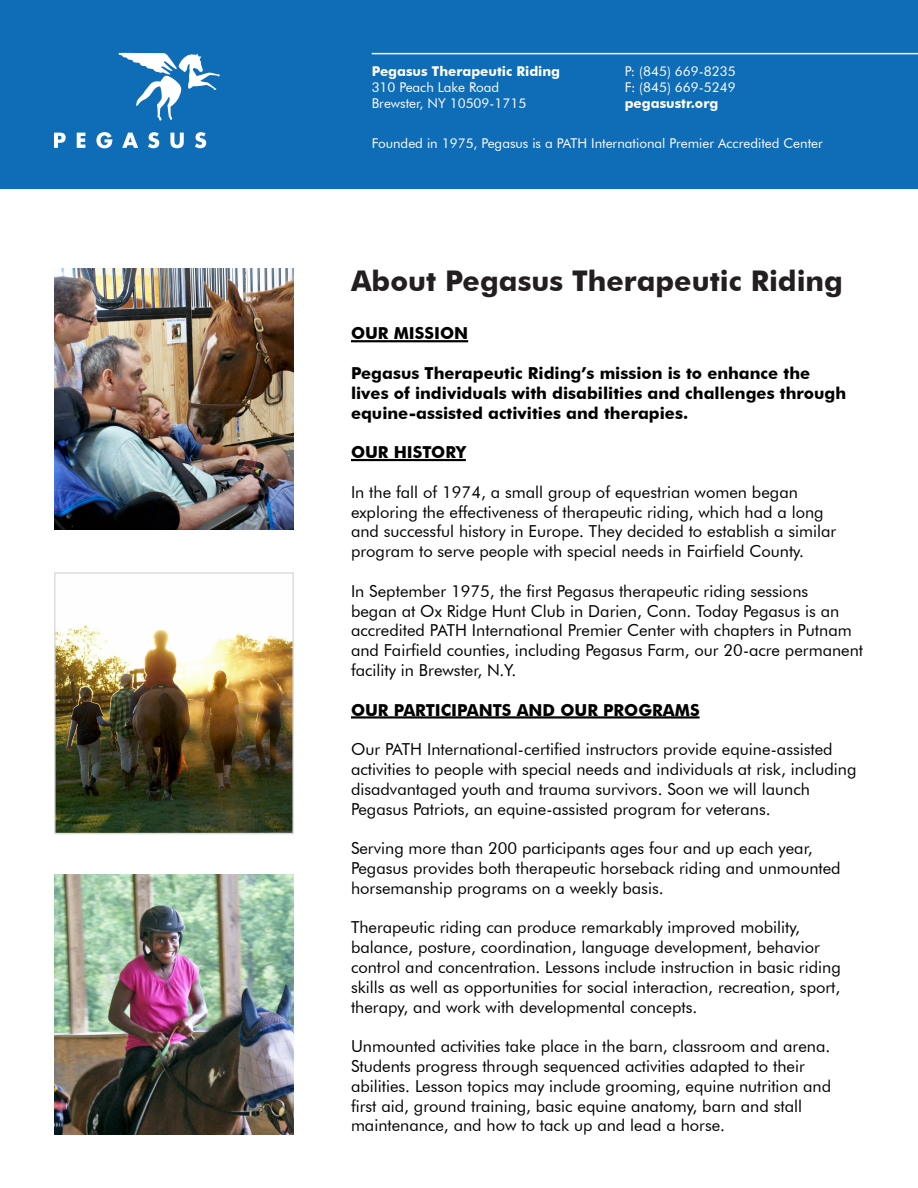
<style>
.page{position:relative;width:918px;height:1188px;background:#fff}
.page>*{position:absolute;margin:0;border:0;box-sizing:border-box;transform-origin:0 0}
.t1{font:700 28.5px "Futura BT";color:#231f20}
.t2{font:16.5px/19.8px "Futura BT";color:#000}
.t3{font:700 16.5px/19.8px "Futura BT";color:#000}
.t4{font:13.5px "Futura BT";color:#fff}
.t5{font:700 13.5px "Futura BT";color:#fff}
</style>
<div class="page">
<div style="left:1px;top:1px;width:916px;height:187px;background:#0f6cb6"></div>
<div style="left:0;top:0;width:918px;height:189px;border:2px solid #0f6cb6"></div>
<svg style="left:118px;top:53px;width:102px;height:68px"></svg>
<svg style="left:54px;top:133px;width:12px;height:15px"></svg>
<svg style="left:77px;top:133px;width:8px;height:15px"></svg>
<svg style="left:96px;top:132px;width:16px;height:16px"></svg>
<svg style="left:122px;top:133px;width:16px;height:15px"></svg>
<svg style="left:148px;top:132px;width:11px;height:16px"></svg>
<svg style="left:170px;top:133px;width:14px;height:15px"></svg>
<svg style="left:195px;top:132px;width:11px;height:16px"></svg>
<hr style="left:372px;top:53px;width:546px;height:1px;background:#fff">
<hr style="left:351px;top:340px;width:117px;height:2px;background:#000">
<hr style="left:351px;top:459px;width:115px;height:2px;background:#000">
<hr style="left:351px;top:716px;width:349px;height:3px;background:#000">
<img style="left:54px;top:874px;width:240px;height:261px">
<img style="left:57px;top:625px;width:234px;height:206px">
<div style="left:54px;top:572px;width:240px;height:262px;border:2px solid #dcdddf"></div>
<img style="left:54px;top:269px;width:240px;height:260px">
<p class="t5" style="left:372px;top:63px;width:190px">Pegasus Therapeutic Riding</p>
<p class="t4" style="left:372px;top:79px;width:129px">310 Peach Lake Road</p>
<p class="t4" style="left:372px;top:95px;width:156px">Brewster, NY 10509-1715</p>
<p class="t4" style="left:372px;top:135px;width:453px">Founded in 1975, Pegasus is a PATH International Premier Accredited Center</p>
<p class="t4" style="left:625px;top:63px;width:112px">P: (845) 669-8235</p>
<p class="t4" style="left:625px;top:79px;width:112px">F: (845) 669-5249</p>
<p class="t5" style="left:625px;top:95px;width:95px">pegasustr.org</p>
<p class="t1" style="left:351px;top:264px;width:494px">About Pegasus Therapeutic Riding</p>
<p class="t3" style="left:351px;top:323px;width:119px">OUR MISSION</p>
<p class="t3" style="left:351px;top:363px;width:497px">Pegasus Therapeutic Riding’s mission is to enhance the lives of individuals with disabilities and challenges through equine-assisted activities and therapies.</p>
<p class="t3" style="left:351px;top:442px;width:116px">OUR HISTORY</p>
<p class="t2" style="left:351px;top:482px;width:487px">In the fall of 1974, a small group of equestrian women began exploring the effectiveness of therapeutic riding, which had a long and successful history in Europe. They decided to establish a similar program to serve people with special needs in Fairfield County.</p>
<p class="t2" style="left:351px;top:581px;width:514px">In September 1975, the first Pegasus therapeutic riding sessions<br>began at Ox Ridge Hunt Club in Darien, Conn. Today Pegasus is an accredited PATH International Premier Center with chapters in Putnam and Fairfield counties, including Pegasus Farm, our 20-acre permanent facility in Brewster, N.Y.</p>
<p class="t3" style="left:351px;top:700px;width:350px">OUR PARTICIPANTS AND OUR PROGRAMS</p>
<p class="t2" style="left:351px;top:739px;width:507px">Our PATH International-certified instructors provide equine-assisted activities to people with special needs and individuals at risk, including disadvantaged youth and trauma survivors. Soon we will launch Pegasus Patriots, an equine-assisted program for veterans.</p>
<p class="t2" style="left:351px;top:838px;width:491px">Serving more than 200 participants ages four and up each year,<br>Pegasus provides both therapeutic horseback riding and unmounted horsemanship programs on a weekly basis.</p>
<p class="t2" style="left:351px;top:917px;width:491px">Therapeutic riding can produce remarkably improved mobility, balance, posture, coordination, language development, behavior control and concentration. Lessons include instruction in basic riding skills as well as opportunities for social interaction, recreation, sport, therapy, and work with developmental concepts.</p>
<p class="t2" style="left:351px;top:1036px;width:482px">Unmounted activities take place in the barn, classroom and arena.<br>Students progress through sequenced activities adapted to their abilities. Lesson topics may include grooming, equine nutrition and first aid, ground training, basic equine anatomy, barn and stall maintenance, and how to tack up and lead a horse.</p>
</div>
